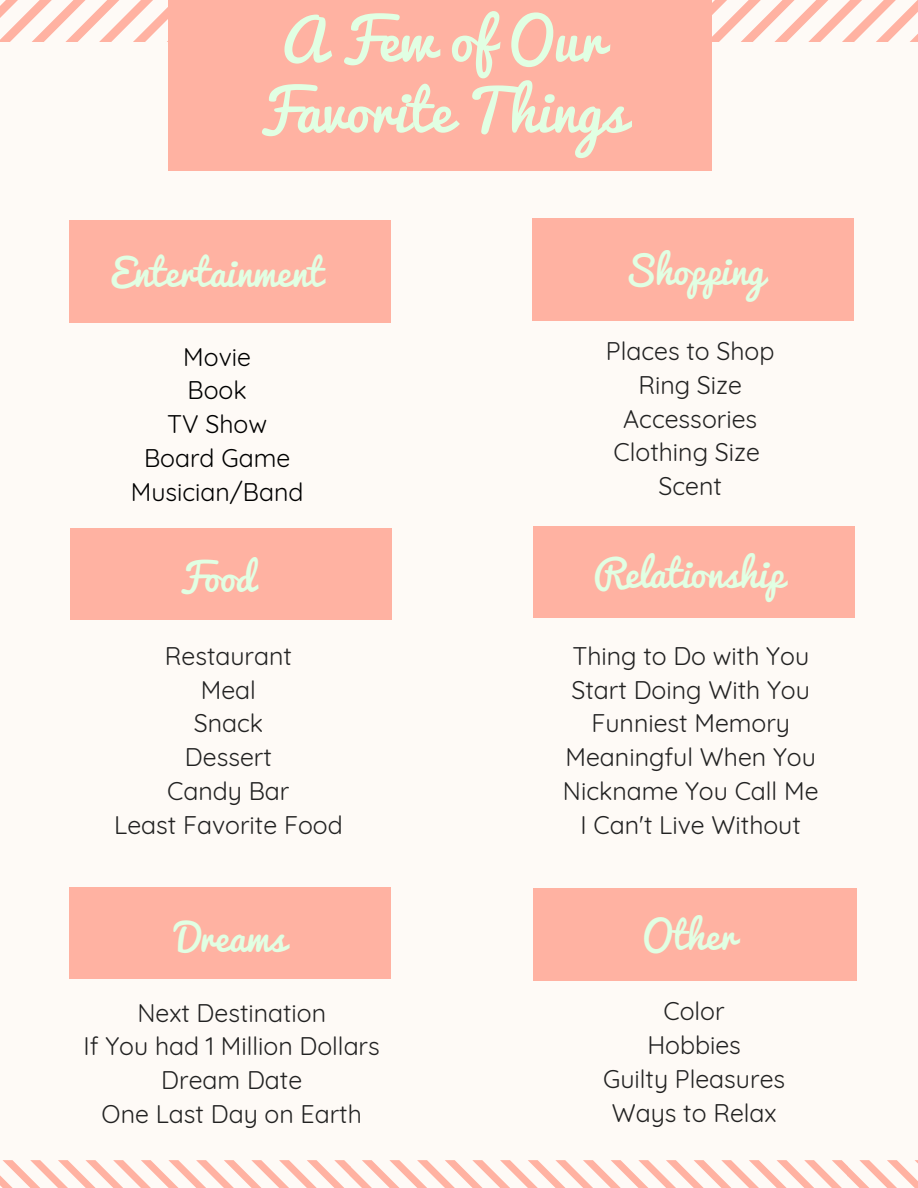
<style>
.page{position:relative;width:918px;height:1188px;background:#fefaf6}
.page>*{position:absolute;margin:0;border:0;box-sizing:border-box;transform-origin:0 0}
.t1{font:55.95px/70.8px "Pacifico";color:#e1ffe3;text-align:center}
.t2{font:37.35px "Pacifico";color:#e1ffe3}
.t3{font:24.9px/33.8px "Quicksand";color:#222;text-align:center}
.t4{font:24.9px/33.8px "Quicksand";color:#000;text-align:center}
</style>
<div class="page">
<svg style="left:0;top:0;width:918px;height:42px"></svg>
<div style="left:169px;top:0;width:543px;height:171px;background:#ffb2a2"></div>
<svg style="left:0;top:1160px;width:918px;height:28px"></svg>
<div style="left:70px;top:529px;width:321px;height:91px;background:#ffb2a2"></div>
<div style="left:69px;top:888px;width:321px;height:91px;background:#ffb2a2"></div>
<div style="left:533px;top:526px;width:322px;height:92px;background:#ffb2a2"></div>
<div style="left:532px;top:218px;width:322px;height:103px;background:#ffb2a2"></div>
<div style="left:69px;top:220px;width:321px;height:103px;background:#ffb2a2"></div>
<div style="left:533px;top:889px;width:324px;height:92px;background:#ffb2a2"></div>
<h1 class="t1" style="left:258px;top:7px;width:369px">A Few of Our<br>Favorite Things</h1>
<h2 class="t2" style="left:110px;top:252px;width:214px">Entertainment</h2>
<p class="t4" style="left:131px;top:339px;width:174px">Movie<br>Book<br>TV Show<br>Board Game<br>Musician/Band</p>
<h2 class="t2" style="left:179px;top:557px;width:78px">Food</h2>
<p class="t3" style="left:114px;top:639px;width:230px">Restaurant<br>Meal<br>Snack<br>Dessert<br>Candy Bar<br>Least Favorite Food</p>
<h2 class="t2" style="left:624px;top:250px;width:142px">Shopping</h2>
<p class="t3" style="left:606px;top:334px;width:170px">Places to Shop<br>Ring Size<br>Accessories<br>Clothing Size<br>Scent</p>
<h2 class="t2" style="left:594px;top:554px;width:191px">Relationship</h2>
<p class="t3" style="left:563px;top:639px;width:257px">Thing to Do with You<br>Start Doing With You<br>Funniest Memory<br>Meaningful When You<br>Nickname You Call Me<br>I Can't Live Without</p>
<h2 class="t2" style="left:176px;top:917px;width:111px">Dreams</h2>
<h2 class="t2" style="left:642px;top:915px;width:95px">Other</h2>
<p class="t3" style="left:84px;top:995px;width:298px">Next Destination<br>If You had 1 Million Dollars<br>Dream Date<br>One Last Day on Earth</p>
<p class="t3" style="left:603px;top:994px;width:184px">Color<br>Hobbies<br>Guilty Pleasures<br>Ways to Relax</p>
</div>
